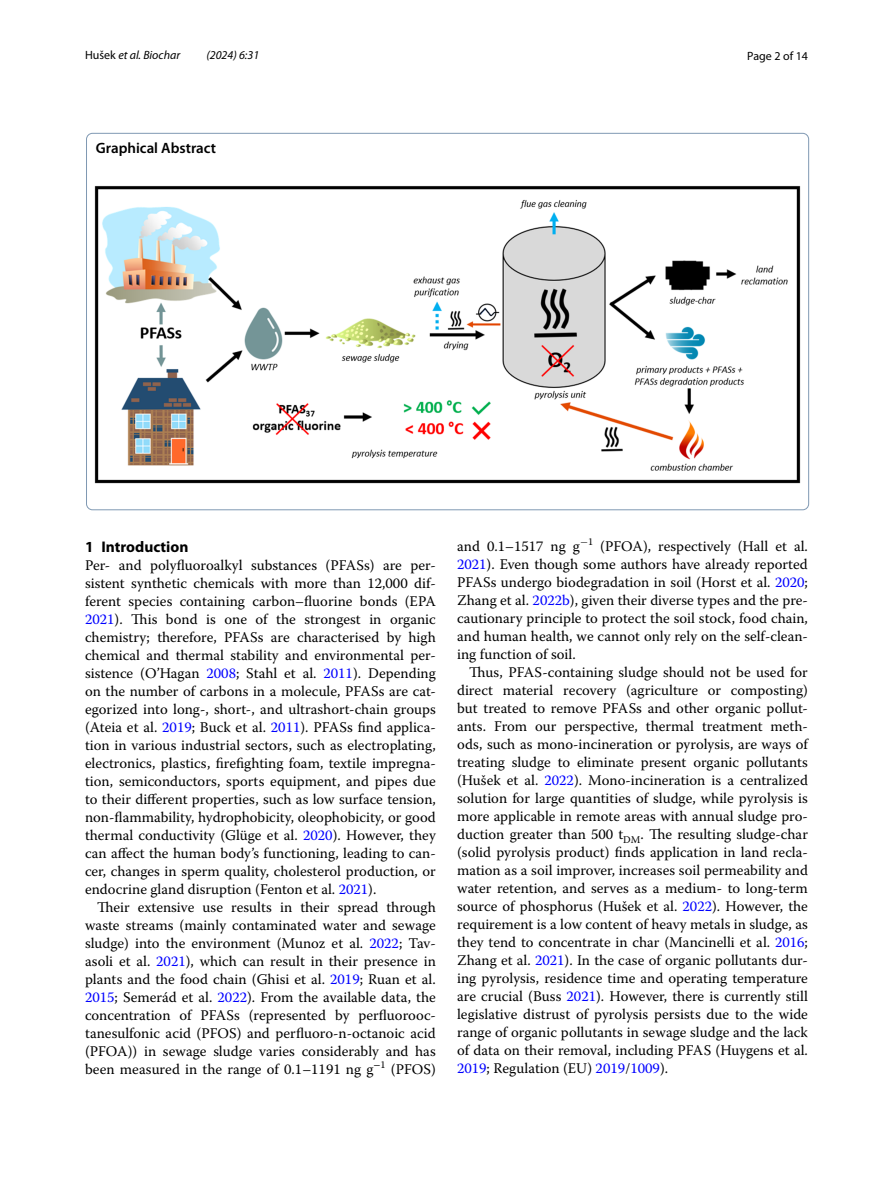
<style>
.page{position:relative;width:893px;height:1187px;background:#fff}
.page>*{position:absolute;margin:0;border:0;box-sizing:border-box;transform-origin:0 0}
.t1{font:700 15.45px "Myriad Pro";color:#000}
.t2{font:600 15px "Myriad Pro";color:#000}
.t3{font:14.7px/18px "Warnock Pro";color:#000;text-align:justify}
.t4{font:italic 12px "Myriad Pro";color:#000}
.t5{font:12px "Myriad Pro";color:#000}
.s1{font-style:normal}
.s2{color:#00f}
</style>
<div class="page">
<img style="left:95px;top:186px;width:705px;height:298px">
<p class="t4" style="left:85px;top:48px;width:97px"><span class="s1">Hušek</span> et al. Biochar</p>
<p class="t4" style="left:206px;top:48px;width:54px">(2024) 6:31</p>
<p class="t5" style="left:747px;top:48px;width:62px">Page 2 of 14</p>
<p class="t2" style="left:96px;top:138px;width:122px">Graphical Abstract</p>
<p class="t1" style="left:85px;top:536px;width:105px">1 Introduction</p>
<p class="t3" style="left:85px;top:555px;width:352px">Per- and polyfluoroalkyl substances (PFASs) are per&shy;sistent synthetic chemicals with more than 12,000 dif&shy;ferent species containing carbon–fluorine bonds (EPA <span class="s2">2021</span>). This bond is one of the strongest in organic chemistry; therefore, PFASs are characterised by high chemical and thermal stability and environmental per&shy;sistence (O’Hagan <span class="s2">2008</span>; Stahl et al. <span class="s2">2011</span>). Depending on the number of carbons in a molecule, PFASs are cat&shy;egorized into long-, short-, and ultrashort-chain groups (Ateia et al. <span class="s2">2019</span>; Buck et al. <span class="s2">2011</span>). PFASs find applica&shy;tion in various industrial sectors, such as electroplating, electronics, plastics, firefighting foam, textile impregna&shy;tion, semiconductors, sports equipment, and pipes due to their different properties, such as low surface tension, non-flammability, hydrophobicity, oleophobicity, or good thermal conductivity (Glüge et al. <span class="s2">2020</span>). However, they can affect the human body’s functioning, leading to can&shy;cer, changes in sperm quality, cholesterol production, or endocrine gland disruption (Fenton et al. <span class="s2">2021</span>).</p>
<p class="t3" style="left:85px;top:897px;width:352px;text-indent:12px">Their extensive use results in their spread through waste streams (mainly contaminated water and sewage sludge) into the environment (Munoz et al. <span class="s2">2022</span>; Tav&shy;asoli et al. <span class="s2">2021</span>), which can result in their presence in plants and the food chain (Ghisi et al. <span class="s2">2019</span>; Ruan et al.<br><span class="s2">2015</span>; Semerád et al. <span class="s2">2022</span>). From the available data, the concentration of PFASs (represented by perfluorooc&shy;tanesulfonic acid (PFOS) and perfluoro-n-octanoic acid (PFOA)) in sewage sludge varies considerably and has been measured in the range of 0.1–1191 ng g<sup>−</sup><sup>1</sup> (PFOS)</p>
<p class="t3" style="left:457px;top:537px;width:352px">and 0.1–1517 ng g<sup>−</sup><sup>1</sup> (PFOA), respectively (Hall et al.<br><span class="s2">2021</span>). Even though some authors have already reported PFASs undergo biodegradation in soil (Horst et al. <span class="s2">2020</span>; Zhang et al. <span class="s2">2022b</span>), given their diverse types and the pre&shy;cautionary principle to protect the soil stock, food chain, and human health, we cannot only rely on the self-clean&shy;ing function of soil.</p>
<p class="t3" style="left:457px;top:663px;width:352px;text-indent:12px">Thus, PFAS-containing sludge should not be used for direct material recovery (agriculture or composting) but treated to remove PFASs and other organic pollut&shy;ants. From our perspective, thermal treatment meth&shy;ods, such as mono-incineration or pyrolysis, are ways of treating sludge to eliminate present organic pollutants (Hušek et al. <span class="s2">2022</span>). Mono-incineration is a centralized solution for large quantities of sludge, while pyrolysis is more applicable in remote areas with annual sludge pro&shy;duction greater than 500 t<sub>DM</sub>. The resulting sludge-char (solid pyrolysis product) finds application in land recla&shy;mation as a soil improver, increases soil permeability and water retention, and serves as a medium- to long-term source of phosphorus (Hušek et al. <span class="s2">2022</span>). However, the requirement is a low content of heavy metals in sludge, as they tend to concentrate in char (Mancinelli et al. <span class="s2">2016</span>; Zhang et al. <span class="s2">2021</span>). In the case of organic pollutants dur&shy;ing pyrolysis, residence time and operating temperature are crucial (Buss <span class="s2">2021</span>). However, there is currently still legislative distrust of pyrolysis persists due to the wide range of organic pollutants in sewage sludge and the lack of data on their removal, including PFAS (Huygens et al.<br><span class="s2">2019</span>; Regulation (EU) <span class="s2">2019</span>/<span class="s2">1009</span>).</p>
</div>
